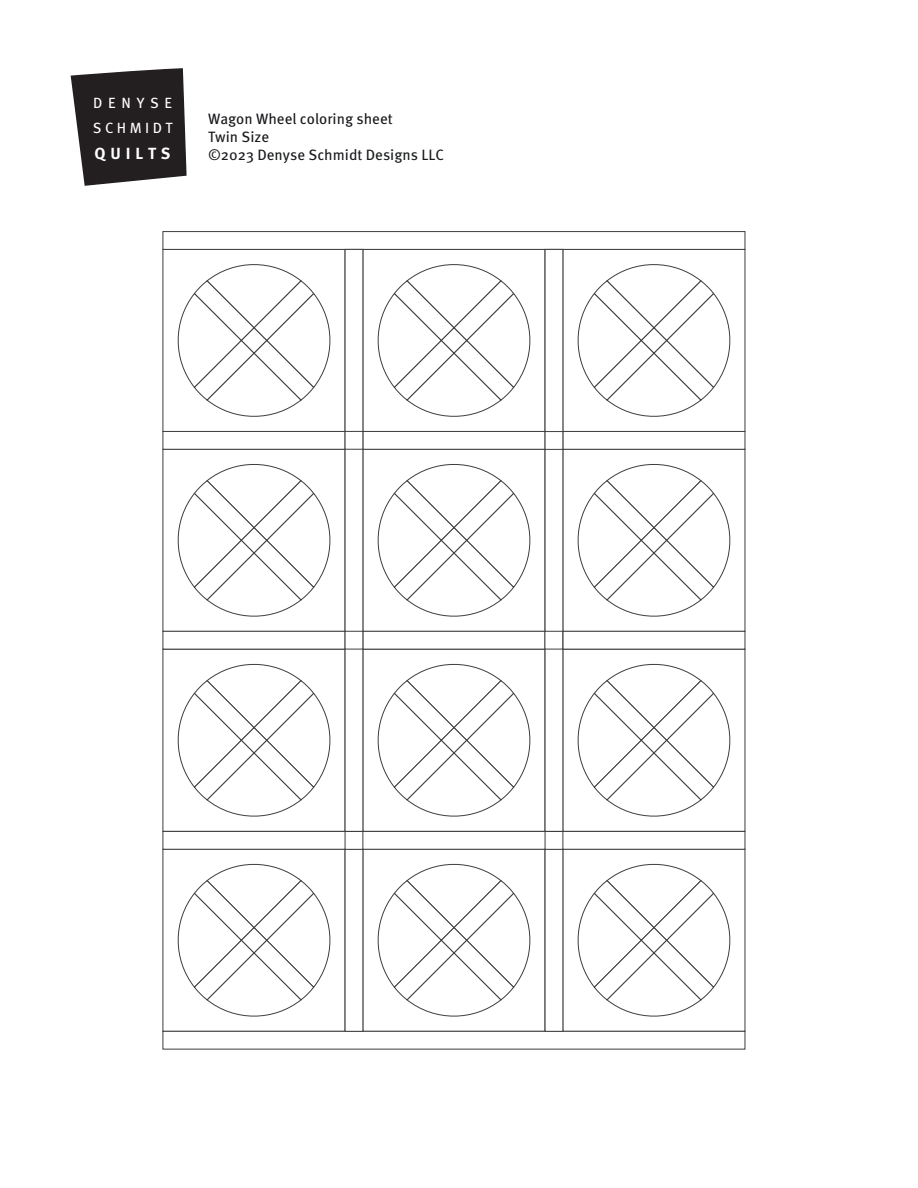
<style>
.page{position:relative;width:918px;height:1188px;background:#fff}
.page>*{position:absolute;margin:0;border:0;box-sizing:border-box;transform-origin:0 0}
.t1{font:700 16.2px "Meta Pro";letter-spacing:.3em;color:#fff}
.t2{font:15px/18px "Meta Pro";color:#191a1d}
.t3{font:14.85px/25.5px "Meta Pro";letter-spacing:.23em;color:#fff}
</style>
<div class="page">
<svg style="left:177px;top:464px;width:154px;height:153px"></svg>
<div style="left:362px;top:449px;width:183px;height:183px;background:#fff;border:1px solid #3e3e3f"></div>
<svg style="left:377px;top:464px;width:154px;height:153px"></svg>
<svg style="left:577px;top:464px;width:154px;height:153px"></svg>
<svg style="left:177px;top:663px;width:154px;height:154px"></svg>
<div style="left:362px;top:649px;width:183px;height:183px;background:#fff;border:1px solid #3e3e3f"></div>
<svg style="left:377px;top:663px;width:154px;height:154px"></svg>
<svg style="left:577px;top:663px;width:154px;height:154px"></svg>
<div style="left:163px;top:631px;width:582px;height:19px;background:#fff;border:1px solid #3e3e3f"></div>
<svg style="left:177px;top:264px;width:154px;height:153px"></svg>
<div style="left:362px;top:249px;width:183px;height:183px;background:#fff;border:1px solid #3e3e3f"></div>
<svg style="left:377px;top:264px;width:154px;height:153px"></svg>
<svg style="left:577px;top:264px;width:154px;height:153px"></svg>
<div style="left:163px;top:431px;width:582px;height:19px;background:#fff;border:1px solid #3e3e3f"></div>
<svg style="left:177px;top:863px;width:154px;height:154px"></svg>
<div style="left:362px;top:849px;width:183px;height:183px;background:#fff;border:1px solid #3e3e3f"></div>
<svg style="left:377px;top:863px;width:154px;height:154px"></svg>
<svg style="left:577px;top:863px;width:154px;height:154px"></svg>
<div style="left:163px;top:831px;width:582px;height:19px;background:#fff;border:1px solid #3e3e3f"></div>
<div style="left:163px;top:1031px;width:582px;height:19px;background:#fff;border:1px solid #3e3e3f"></div>
<div style="left:163px;top:231px;width:582px;height:19px;background:#fff;border:1px solid #3e3e3f"></div>
<div style="left:345px;top:249px;width:18px;height:583px;background:#fff"></div>
<div style="left:345px;top:849px;width:18px;height:183px;background:#fff"></div>
<div style="left:545px;top:249px;width:18px;height:583px;background:#fff"></div>
<div style="left:545px;top:849px;width:18px;height:183px;background:#fff"></div>
<div style="left:545px;top:831px;width:18px;height:19px;background:#fff;border:1px solid #3e3e3f"></div>
<div style="left:345px;top:831px;width:18px;height:19px;background:#fff;border:1px solid #3e3e3f"></div>
<div style="left:345px;top:631px;width:18px;height:19px;background:#fff;border:1px solid #3e3e3f"></div>
<div style="left:544px;top:631px;width:19px;height:19px;background:#fff;border:1px solid #3e3e3f"></div>
<div style="left:345px;top:431px;width:18px;height:19px;background:#fff;border:1px solid #3e3e3f"></div>
<div style="left:545px;top:431px;width:18px;height:19px;background:#fff;border:1px solid #3e3e3f"></div>
<svg style="left:70px;top:68px;width:117px;height:118px;background:#434041"></svg>
<p class="t3" style="left:93px;top:89px;width:81px">DENYSE<br>SCHMIDT</p>
<p class="t1" style="left:95px;top:140px;width:77px">QUILTS</p>
<p class="t2" style="left:208px;top:109px;width:238px">Wagon Wheel coloring sheet<br>Twin Size<br>©2023 Denyse Schmidt Designs LLC</p>
</div>
